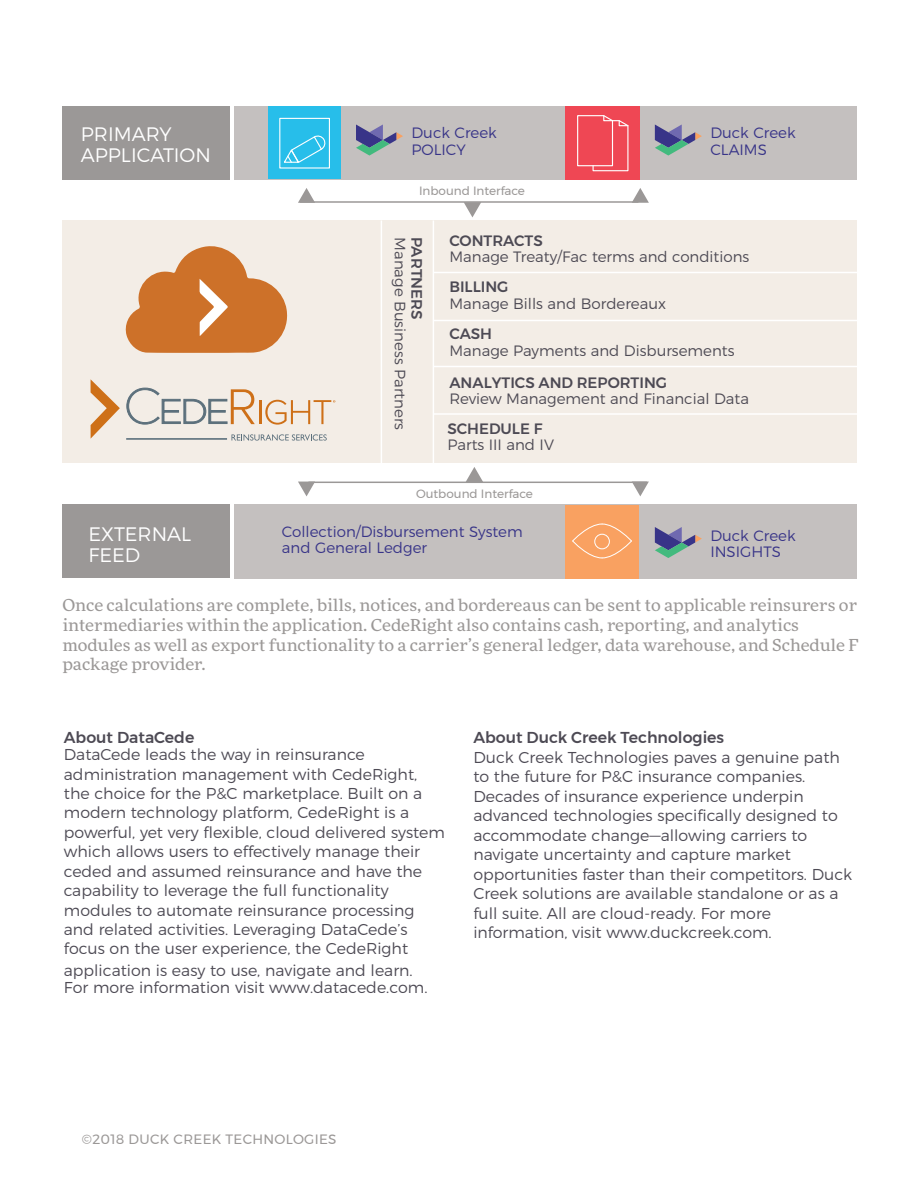
<style>
.page{position:relative;width:918px;height:1188px;background:#fff}
.page>*{position:absolute;margin:0;border:0;box-sizing:border-box;transform-origin:0 0}
.t1{font:300 19.5px/21px "Montserrat";color:#fff}
.t2{font:expanded 16.5px/19.8px "More Pro";color:#9b9897}
.t3{font:300 15.75px/19.4px "Montserrat";color:#4d4a54}
.t4{font:500 15.75px "Montserrat";color:#4d4a54}
.t5{font:300 15px "Montserrat";color:#4d4a54}
.t6{font:300 15px/16.5px "Montserrat";color:#383488}
.t7{font:500 15px "Montserrat";color:#4d4a54}
.t8{font:13.5px "Montserrat";letter-spacing:.025em;color:#9b9897}
.t9{font:12px "Montserrat";color:#9b9897}
</style>
<div class="page">
<div style="left:62px;top:220px;width:795px;height:244px;background:#f3ede6"></div>
<div style="left:234px;top:504px;width:623px;height:75px;background:#c4c0bf"></div>
<div style="left:234px;top:106px;width:623px;height:74px;background:#c4c0bf"></div>
<div style="left:62px;top:106px;width:168px;height:74px;background:#9b9897"></div>
<div style="left:62px;top:504px;width:168px;height:74px;background:#9b9897"></div>
<svg style="left:125px;top:246px;width:163px;height:107px"></svg>
<svg style="left:91px;top:380px;width:29px;height:58px"></svg>
<svg style="left:126px;top:387px;width:129px;height:38px"></svg>
<hr style="left:259px;top:400px;width:2px;height:24px;background:#ce7018">
<svg style="left:265px;top:400px;width:70px;height:25px"></svg>
<svg style="left:231px;top:434px;width:96px;height:7px"></svg>
<hr style="left:126px;top:438px;width:101px;height:2px;background:#5c707c">
<div style="left:268px;top:106px;width:73px;height:73px;background:#27beea"></div>
<div style="left:279px;top:118px;width:51px;height:51px;border:1px solid #fff"></div>
<svg style="left:284px;top:135px;width:42px;height:28px"></svg>
<div style="left:565px;top:505px;width:74px;height:74px;background:#f9a161"></div>
<svg style="left:572px;top:523px;width:60px;height:36px"></svg>
<div style="left:565px;top:106px;width:74px;height:74px;background:#ef4754"></div>
<svg style="left:577px;top:115px;width:52px;height:57px"></svg>
<svg style="left:356px;top:124px;width:47px;height:32px"></svg>
<svg style="left:655px;top:124px;width:47px;height:32px"></svg>
<svg style="left:655px;top:527px;width:47px;height:31px"></svg>
<hr style="left:433px;top:220px;width:1px;height:245px;background:#fff">
<hr style="left:381px;top:220px;width:1px;height:245px;background:#fff">
<hr style="left:433px;top:272px;width:427px;height:1px;background:#fff">
<hr style="left:433px;top:320px;width:427px;height:1px;background:#fff">
<hr style="left:433px;top:366px;width:427px;height:1px;background:#fff">
<hr style="left:433px;top:413px;width:427px;height:2px;background:#fff">
<svg style="left:298px;top:188px;width:16px;height:15px"></svg>
<svg style="left:464px;top:203px;width:17px;height:14px"></svg>
<svg style="left:633px;top:188px;width:16px;height:15px"></svg>
<hr style="left:300px;top:201px;width:338px;height:2px;background:#9b9897">
<svg style="left:632px;top:482px;width:17px;height:14px"></svg>
<svg style="left:466px;top:467px;width:17px;height:15px"></svg>
<svg style="left:298px;top:482px;width:17px;height:14px"></svg>
<hr style="left:308px;top:482px;width:339px;height:1px;background:#9b9897">
<p class="t1" style="left:81px;top:122px;width:132px">PRIMARY<br>APPLICATION</p>
<p class="t6" style="left:411px;top:123px;width:87px">Duck Creek<br>POLICY</p>
<p class="t6" style="left:710px;top:123px;width:87px">Duck Creek<br>CLAIMS</p>
<p class="t9" style="left:419px;top:182px;width:108px">Inbound Interface</p>
<p class="t5" style="left:412px;top:237px;width:194px;rotate:90deg">Manage Business Partners</p>
<p class="t7" style="left:429px;top:237px;width:84px;rotate:90deg">PARTNERS</p>
<p class="t7" style="left:449px;top:229px;width:95px">CONTRACTS</p>
<p class="t5" style="left:449px;top:245px;width:302px">Manage Treaty/Fac terms and conditions</p>
<p class="t7" style="left:449px;top:275px;width:61px">BILLING</p>
<p class="t5" style="left:449px;top:292px;width:218px">Manage Bills and Bordereaux</p>
<p class="t7" style="left:449px;top:322px;width:44px">CASH</p>
<p class="t5" style="left:449px;top:339px;width:287px">Manage Payments and Disbursements</p>
<p class="t7" style="left:449px;top:371px;width:219px">ANALYTICS AND REPORTING</p>
<p class="t5" style="left:449px;top:387px;width:301px">Review Management and Financial Data</p>
<p class="t7" style="left:447px;top:417px;width:97px">SCHEDULE F</p>
<p class="t5" style="left:447px;top:433px;width:108px">Parts III and IV</p>
<p class="t9" style="left:416px;top:485px;width:118px">Outbound Interface</p>
<p class="t1" style="left:88px;top:522px;width:104px">EXTERNAL<br>FEED</p>
<p class="t6" style="left:282px;top:522px;width:242px">Collection/Disbursement System and General Ledger</p>
<p class="t6" style="left:710px;top:526px;width:87px">Duck Creek<br>INSIGHTS</p>
<p class="t2" style="left:62px;top:594px;width:798px">Once calculations are complete, bills, notices, and bordereaus can be sent to applicable reinsurers or intermediaries within the application. CedeRight also contains cash, reporting, and analytics modules as well as export functionality to a carrier’s general ledger, data warehouse, and Schedule F package provider.</p>
<p class="t4" style="left:64px;top:725px;width:132px">About DataCede</p>
<p class="t3" style="left:64px;top:744px;width:383px">DataCede leads the way in reinsurance administration management with CedeRight, the choice for the P&amp;C marketplace. Built on a modern technology platform, CedeRight is a powerful, yet very flexible, cloud delivered system which allows users to effectively manage their ceded and assumed reinsurance and have the capability to leverage the full functionality modules to automate reinsurance processing and related activities. Leveraging DataCede’s focus on the user experience, the CedeRight</p>
<p class="t3" style="left:64px;top:960px;width:365px;line-height:17.5px">application is easy to use, navigate and learn.<br>For more information visit www.datacede.com.</p>
<p class="t4" style="left:473px;top:725px;width:252px">About Duck Creek Technologies</p>
<p class="t3" style="left:473px;top:746px;width:380px">Duck Creek Technologies paves a genuine path to the future for P&amp;C insurance companies.<br>Decades of insurance experience underpin advanced technologies specifically designed to accommodate change—allowing carriers to navigate uncertainty and capture market opportunities faster than their competitors. Duck Creek solutions are available standalone or as a full suite. All are cloud-ready. For more information, visit www.duckcreek.com.</p>
<p class="t8" style="left:82px;top:1129px;width:256px">©2018 DUCK CREEK TECHNOLOGIES</p>
</div>
